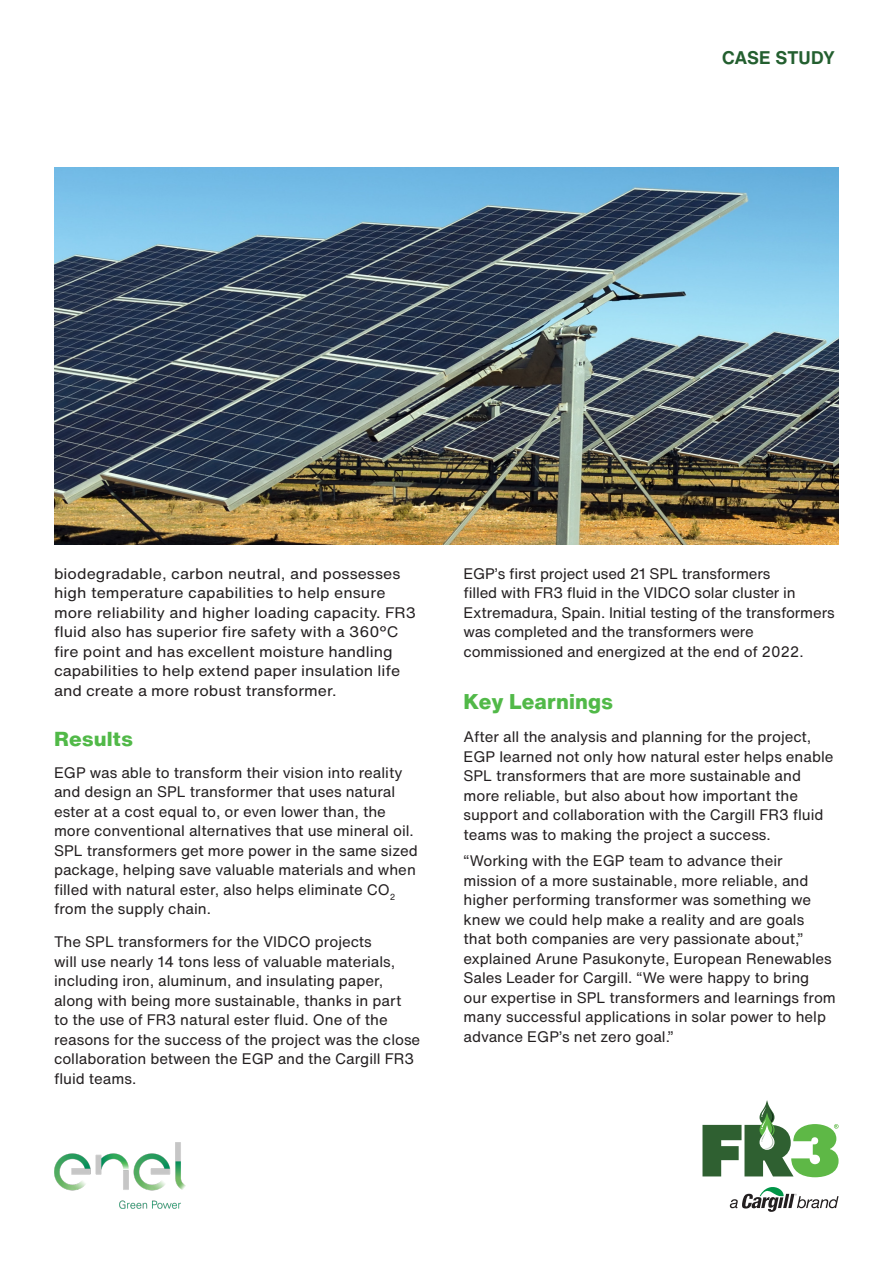
<style>
.page{position:relative;width:893px;height:1263px;background:#fff}
.page>*{position:absolute;margin:0;border:0;box-sizing:border-box;transform-origin:0 0}
.Body_Large_10_13{font:800 21px "Helvetica Now Text";letter-spacing:.005em;color:#51b948}
.Body_Large_10_13-2{font:800 19.95px "Helvetica Now Text";letter-spacing:.005em;color:#51b948;scale:1.05 1}
.PDS_subheads_12_pt{font:700 18px "Helvetica Now Text";color:#235f2f}
.Body_Large_10_13-3{font:15px/19.5px "Helvetica Now Text";color:#231f20}
.Body_Large_10_13-4{font:15px/19.5px "Helvetica Now Text";color:#231f20;scale:1.05 1}
</style>
<div class="page">
<svg style="left:702px;top:1100px;width:137px;height:77px"></svg>
<svg style="left:730px;top:1187px;width:109px;height:25px"></svg>
<img style="left:54px;top:168px;width:785px;height:376px">
<img style="left:54px;top:1143px;width:131px;height:66px">
<p class="PDS_subheads_12_pt" style="left:722px;top:44px;width:114px">CASE STUDY</p>
<p class="Body_Large_10_13-4" style="left:54px;top:563px;width:346px">biodegradable, carbon neutral, and possesses high temperature capabilities to help ensure more reliability and higher loading capacity. FR3 fluid also has superior fire safety with a 360ºC fire point and has excellent moisture handling capabilities to help extend paper insulation life and create a more robust transformer.</p>
<p class="Body_Large_10_13-2" style="left:54px;top:723px;width:77px">Results</p>
<p class="Body_Large_10_13-3" style="left:54px;top:762px;width:365px">EGP was able to transform their vision into reality and design an SPL transformer that uses natural ester at a cost equal to, or even lower than, the more conventional alternatives that use mineral oil.<br>SPL transformers get more power in the same sized package, helping save valuable materials and when filled with natural ester, also helps eliminate CO<sub>2 </sub>from the supply chain.</p>
<p class="Body_Large_10_13-3" style="left:54px;top:932px;width:368px">The SPL transformers for the VIDCO projects<br>will use nearly 14 tons less of valuable materials, including iron, aluminum, and insulating paper, along with being more sustainable, thanks in part<br>to the use of FR3 natural ester fluid. One of the reasons for the success of the project was the close collaboration between the EGP and the Cargill FR3 fluid teams.</p>
<p class="Body_Large_10_13-3" style="left:463px;top:563px;width:373px">EGP’s first project used 21 SPL transformers<br>filled with FR3 fluid in the VIDCO solar cluster in Extremadura, Spain. Initial testing of the transformers was completed and the transformers were commissioned and energized at the end of 2022.</p>
<p class="Body_Large_10_13" style="left:463px;top:686px;width:151px">Key Learnings</p>
<p class="Body_Large_10_13-3" style="left:463px;top:727px;width:372px">After all the analysis and planning for the project, EGP learned not only how natural ester helps enable SPL transformers that are more sustainable and more reliable, but also about how important the support and collaboration with the Cargill FR3 fluid teams was to making the project a success.</p>
<p class="Body_Large_10_13-3" style="left:463px;top:850px;width:374px">“Working with the EGP team to advance their mission of a more sustainable, more reliable, and higher performing transformer was something we knew we could help make a reality and are goals that both companies are very passionate about,” explained Arune Pasukonyte, European Renewables Sales Leader for Cargill. “We were happy to bring our expertise in SPL transformers and learnings from many successful applications in solar power to help advance EGP’s net zero goal.”</p>
</div>
